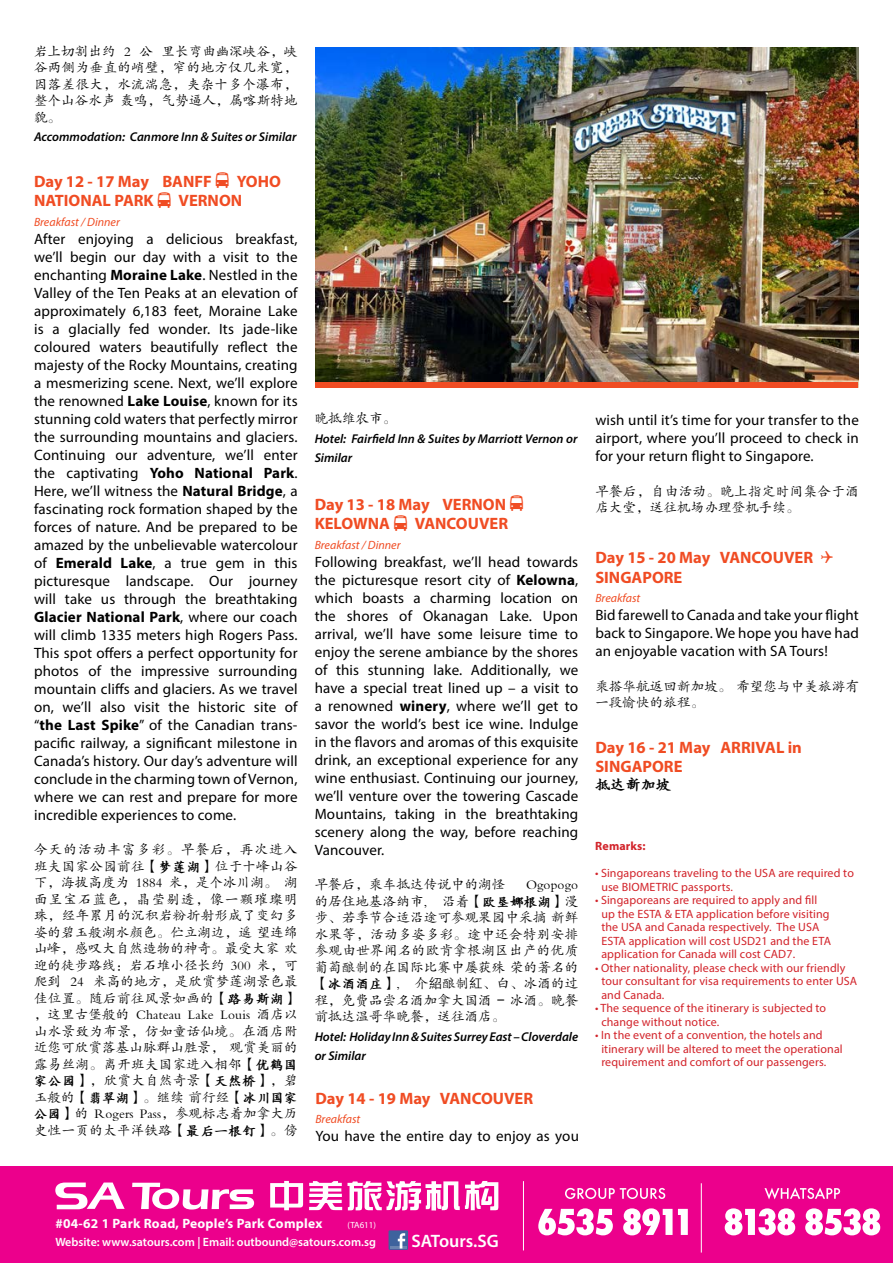
<style>
.page{position:relative;width:893px;height:1263px;background:#fff}
.page>*{position:absolute;margin:0;border:0;box-sizing:border-box;transform-origin:0 0}
.t1{font:600 18px "Myriad Pro";color:#fff}
.t2{font:700 16.5px/19.5px "Myriad Pro";color:#f04c23}
.t3{font:15px/18px "Myriad Pro";letter-spacing:.01em;color:#000;text-align:justify}
.t4{font:15px "H Yc 3 gj";letter-spacing:.01em;color:#000}
.t5{font:13.5px/16.5px "FZKTJW GB1 0";letter-spacing:.01em;color:#000;text-align:justify}
.t6{font:700 13.5px "Myriad Pro";letter-spacing:.02em;color:#fff}
.t7{font:13.5px/16.5px "FZKTJW GB1 0";letter-spacing:.03em;color:#000}
.t8{font:italic 600 12.75px/19.5px "Myriad Pro";color:#000}
.t9{font:12px/13.5px "Myriad Pro";letter-spacing:.01em;color:#d2232a}
.t10{font:600 12px "Myriad Pro";color:#fff}
.t11{font:italic 12px "Myriad Pro";color:#f04c23}
.t12{font:700 12px "Myriad Pro";letter-spacing:.01em;color:#d2232a}
.t13{font:9px "Myriad Pro";color:#fff}
.s1{font-family:"Travelcons";font-weight:400}
.s2{font-weight:700}
.s3{font-family:"H Yc 3 gj"}
.s4{font-family:"ST Heiti SC";font-weight:300}
.s5{font-family:"ST Heiti SC";font-weight:500}
</style>
<div class="page">
<img style="left:315px;top:48px;width:543px;height:334px">
<div style="left:315px;top:382px;width:543px;height:5px;background:#f04c23"></div>
<div style="left:0;top:1166px;width:893px;height:97px;background:#ec008c"></div>
<svg style="left:132px;top:1183px;width:122px;height:26px"></svg>
<svg style="left:55px;top:1182px;width:70px;height:27px"></svg>
<svg style="left:270px;top:1181px;width:33px;height:29px"></svg>
<svg style="left:309px;top:1181px;width:189px;height:29px"></svg>
<hr style="left:523px;top:1181px;width:1px;height:69px;background:#fff">
<hr style="left:701px;top:1183px;width:1px;height:69px;background:#fff">
<svg style="left:389px;top:1230px;width:19px;height:20px"></svg>
<svg style="left:390px;top:1233px;width:17px;height:15px"></svg>
<svg style="left:538px;top:1208px;width:150px;height:27px"></svg>
<svg style="left:565px;top:1188px;width:100px;height:11px"></svg>
<svg style="left:725px;top:1208px;width:155px;height:27px"></svg>
<svg style="left:764px;top:1187px;width:76px;height:12px"></svg>
<p class="t5" style="left:34px;top:43px;width:265px">岩上切割出约 2 公 里长弯曲幽深峡谷，峡谷两侧为垂直的峭壁，窄的地方仅几米宽，因落差很大，水流湍急，夹杂十多个瀑布，整个山谷水声 轰鸣，气势逼人，属喀斯特地貌。</p>
<p class="t8" style="left:34px;top:127px;width:264px">Accommodation: Canmore Inn &amp; Suites or Similar</p>
<p class="t2" style="left:34px;top:171px;width:248px">Day 12 - 17 May BANFF <span class="s1">b</span> YOHO<br>NATIONAL PARK <span class="s1">b</span> VERNON</p>
<p class="t11" style="left:34px;top:214px;width:87px">Breakfast / Dinner</p>
<p class="t3" style="left:34px;top:229px;width:265px">After enjoying a delicious breakfast, we’ll begin our day with a visit to the enchanting <span class="s2">Moraine Lake</span>. Nestled in the Valley of the Ten Peaks at an elevation of approximately 6,183 feet, Moraine Lake is a glacially fed wonder. Its jade-like coloured waters beautifully reflect the majesty of the Rocky Mountains, creating a mesmerizing scene. Next, we’ll explore the renowned <span class="s2">Lake Louise</span>, known for its stunning cold waters that perfectly mirror the surrounding mountains and glaciers.<br>Continuing our adventure, we’ll enter the captivating <span class="s2">Yoho National Park</span>.<br>Here, we’ll witness the <span class="s2">Natural Bridge</span>, a fascinating rock formation shaped by the forces of nature. And be prepared to be amazed by the unbelievable watercolour of <span class="s2">Emerald Lake</span>, a true gem in this picturesque landscape. Our journey will take us through the breathtaking <span class="s2">Glacier National Park</span>, where our coach will climb 1335 meters high Rogers Pass.<br>This spot offers a perfect opportunity for photos of the impressive surrounding mountain cliffs and glaciers. As we travel on, we’ll also visit the historic site of “<span class="s2">the Last Spike</span>” of the Canadian trans&shy;pacific railway, a significant milestone in Canada’s history. Our day’s adventure will conclude in the charming town of Vernon, where we can rest and prepare for more incredible experiences to come.</p>
<p class="t5" style="left:34px;top:842px;width:265px">今天的活动丰富多彩。早餐后，再次进入班夫国家公园前往【<span class="s3">梦莲湖</span>】位于十峰山谷下，海拔高度为 1884 米，是个冰川湖。 湖面呈宝石蓝色，晶莹剔透，像一颗璀璨明珠，经年累月的沉积岩粉折射形成了变幻多姿的碧玉般湖水颜色。伫立湖边，遥 望连绵山峰，感叹大自然造物的神奇。最受大家 欢迎的徒步路线：岩石堆小径长约 300 米，可爬到 24 米高的地方，是欣赏梦莲湖景色最佳位置。随后前往风景如画的【<span class="s3">路易斯湖</span>】，这里古堡般的 Chateau Lake Louis 酒店以山水景致为布景，仿如童话仙境。在酒店附近您可欣赏落基山脉群山胜景， 观赏美丽的露易丝湖。离开班夫国家进入相邻【<span class="s3">优鹤国家公园</span>】，欣赏大自然奇景【<span class="s3">天然桥</span>】，碧玉般的【<span class="s3">翡翠湖</span>】。继续 前行经【<span class="s3">冰川国家公园</span>】的 Rogers Pass，参观标志着加拿大历史性一页的太平洋铁路【<span class="s3">最后一根钉</span>】。傍</p>
<p class="t5" style="left:315px;top:411px;width:83px">晚抵维农市。</p>
<p class="t8" style="left:315px;top:428px;width:264px">Hotel: Fairfield Inn &amp; Suites by Marriott Vernon or<br>Similar</p>
<p class="t2" style="left:315px;top:494px;width:211px">Day 13 - 18 May VERNON <span class="s1">b<br></span>KELOWNA <span class="s1">b</span> VANCOUVER</p>
<p class="t11" style="left:315px;top:537px;width:87px">Breakfast / Dinner</p>
<p class="t3" style="left:315px;top:552px;width:265px">Following breakfast, we’ll head towards the picturesque resort city of <span class="s2">Kelowna</span>, which boasts a charming location on the shores of Okanagan Lake. Upon arrival, we’ll have some leisure time to enjoy the serene ambiance by the shores of this stunning lake. Additionally, we have a special treat lined up – a visit to a renowned <span class="s2">winery</span>, where we’ll get to savor the world’s best ice wine. Indulge in the flavors and aromas of this exquisite drink, an exceptional experience for any wine enthusiast. Continuing our journey, we’ll venture over the towering Cascade Mountains, taking in the breathtaking scenery along the way, before reaching Vancouver.</p>
<p class="t5" style="left:315px;top:876px;width:192px">早餐后，乘车抵达传说中的湖怪</p>
<p class="t5" style="left:315px;top:876px;width:265px;text-indent:211px">Ogopogo的居住地基洛纳市, 沿着【<span class="s3">欧垦娜根湖</span>】漫步、若季节合适沿途可参观果园中采摘 新鲜水果等，活动多姿多彩。途中还会特别安排参观由世界闻名的欧肯拿根湖区出产的优质葡萄酿制的在国际比赛中屡获殊 荣的著名的【<span class="s3">冰酒酒庄</span>】, 介<span class="s4">紹</span>酿制<span class="s4">紅</span>、白、冰酒的过程，免费品尝名酒加拿大国酒 <span class="s5">–</span> 冰酒。晚餐前抵达温哥华晚餐，送往酒店。</p>
<p class="t8" style="left:315px;top:1026px;width:265px">Hotel: Holiday Inn &amp; Suites Surrey East – Cloverdale or Similar</p>
<p class="t2" style="left:315px;top:1088px;width:219px">Day 14 - 19 May VANCOUVER</p>
<p class="t11" style="left:315px;top:1112px;width:46px">Breakfast</p>
<p class="t3" style="left:315px;top:1127px;width:265px">You have the entire day to enjoy as you</p>
<p class="t3" style="left:595px;top:411px;width:265px">wish until it’s time for your transfer to the airport, where you’ll proceed to check in for your return flight to Singapore.</p>
<p class="t7" style="left:595px;top:483px;width:265px">早餐后，自由活动。晚上指定时间集合于酒店大堂，送往机场办理登机手续。</p>
<p class="t2" style="left:595px;top:548px;width:241px">Day 15 - 20 May VANCOUVER ❑<br>SINGAPORE</p>
<p class="t11" style="left:595px;top:591px;width:46px">Breakfast</p>
<p class="t3" style="left:595px;top:606px;width:265px">Bid farewell to Canada and take your flight back to Singapore. We hope you have had an enjoyable vacation with SA Tours!</p>
<p class="t5" style="left:595px;top:678px;width:265px">乘搭华航返回新加坡。 希望您与中美旅游有一段愉快的旅程。</p>
<p class="t2" style="left:595px;top:737px;width:208px">Day 16 - 21 May ARRIVAL in<br>SINGAPORE</p>
<p class="t4" style="left:595px;top:777px;width:77px">抵达新加坡</p>
<p class="t12" style="left:595px;top:838px;width:52px">Remarks:</p>
<p class="t9" style="left:601px;top:866px;width:254px;text-indent:-6px">• Singaporeans traveling to the USA are required to use BIOMETRIC passports.</p>
<p class="t9" style="left:601px;top:893px;width:231px;text-indent:-6px">• Singaporeans are required to apply and fill up the ESTA &amp; ETA application before visiting the USA and Canada respectively. The USA ESTA application will cost USD21 and the ETA application for Canada will cost CAD7.</p>
<p class="t9" style="left:601px;top:961px;width:257px;text-indent:-6px">• Other nationality, please check with our friendly tour consultant for visa requirements to enter USA and Canada.</p>
<p class="t9" style="left:601px;top:1001px;width:226px;text-indent:-6px">• The sequence of the itinerary is subjected to change without notice.</p>
<p class="t9" style="left:601px;top:1028px;width:243px;text-indent:-6px">• In the event of a convention, the hotels and itinerary will be altered to meet the operational requirement and comfort of our passengers.</p>
<p class="t6" style="left:55px;top:1215px;width:269px">#04-62 1 Park Road, People’s Park Complex</p>
<p class="t10" style="left:55px;top:1234px;width:322px">Website: www.satours.com | Email: outbound@satours.com.sg</p>
<p class="t13" style="left:347px;top:1219px;width:30px">(TA611)</p>
<p class="t1" style="left:412px;top:1229px;width:89px">SATours.SG</p>
</div>
